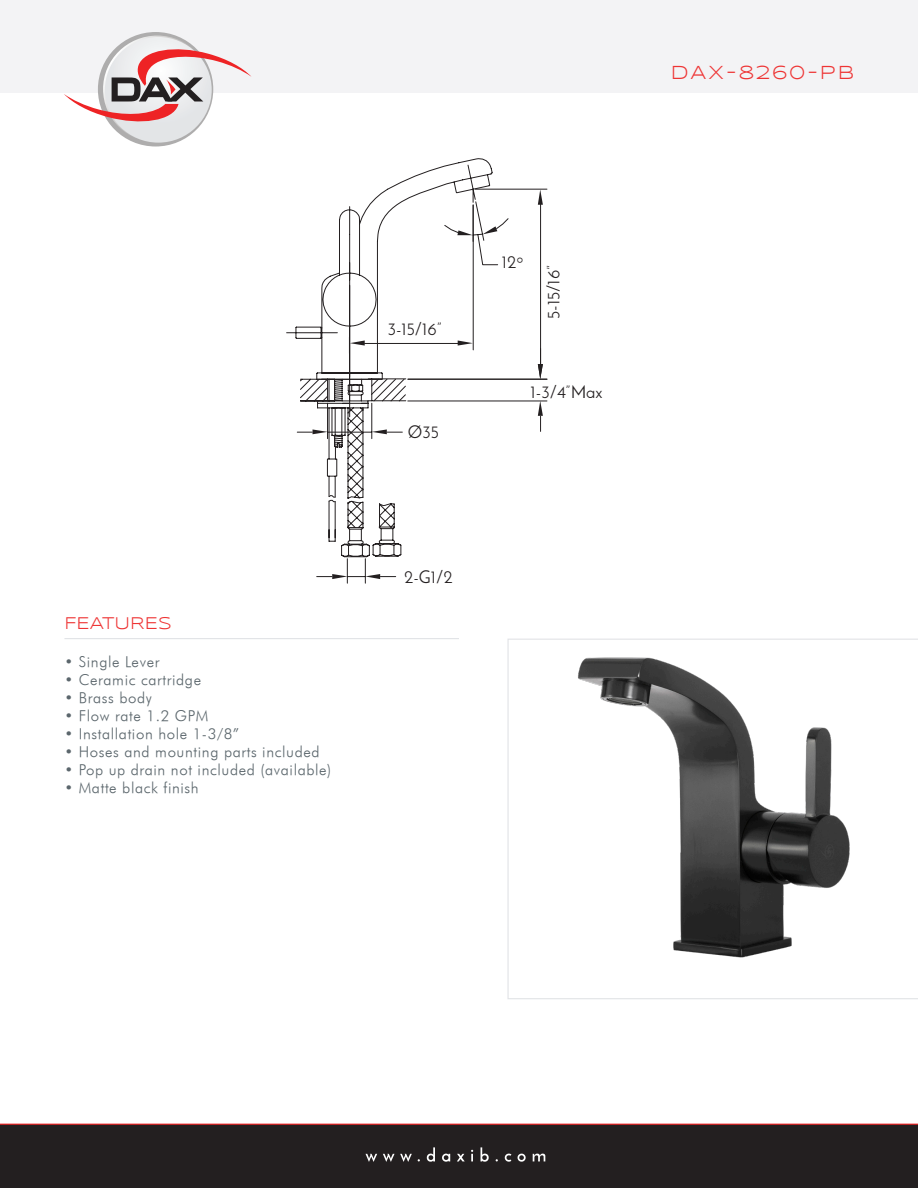
<style>
.page{position:relative;width:918px;height:1188px;background:#fff}
.page>*{position:absolute;margin:0;border:0;box-sizing:border-box;transform-origin:0 0}
.t1{font:19.5px "Syncopate";letter-spacing:.1em;color:#ee3434}
.t2{font:17.55px "Josefin Sans";color:#231f20}
.t3{font:17.55px "Syncopate";color:#ee3434}
.t4{font:italic 15px "Futura";letter-spacing:.04em;color:#5b666c}
</style>
<div class="page">
<div style="left:0;top:0;width:918px;height:144px;background:#f3f3f5"></div>
<div style="left:0;top:1124px;width:918px;height:64px;background:#231f20"></div>
<hr style="left:0;top:1124px;width:918px;height:1px;background:#ee2325">
<svg style="left:196px;top:1124px;width:526px;height:38px"></svg>
<div style="left:0;top:93px;width:918px;height:65px;background:#fff"></div>
<svg style="left:64px;top:36px;width:187px;height:107px"></svg>
<hr style="left:64px;top:638px;width:395px;height:1px;background:#e2e4e7">
<svg style="left:507px;top:639px;width:411px;height:360px"></svg>
<img style="left:572px;top:656px;width:287px;height:308px">
<svg style="left:328px;top:188px;width:220px;height:370px"></svg>
<svg style="left:538px;top:190px;width:5px;height:15px"></svg>
<svg style="left:317px;top:559px;width:79px;height:24px"></svg>
<hr style="left:408px;top:401px;width:139px;height:1px;background:#231f20">
<hr style="left:408px;top:379px;width:139px;height:1px;background:#231f20">
<svg style="left:538px;top:401px;width:5px;height:30px"></svg>
<svg style="left:538px;top:348px;width:5px;height:31px"></svg>
<svg style="left:286px;top:158px;width:223px;height:344px"></svg>
<svg style="left:482px;top:226px;width:15px;height:8px"></svg>
<svg style="left:457px;top:230px;width:16px;height:5px"></svg>
<p class="t1" style="left:671px;top:61px;width:185px">DAX-8260-pb</p>
<p class="t3" style="left:64px;top:613px;width:109px">FEATURES</p>
<p class="t4" style="left:64px;top:653px;width:97px">• Single Lever</p>
<p class="t4" style="left:64px;top:671px;width:138px">• Ceramic cartridge</p>
<p class="t4" style="left:64px;top:689px;width:89px">• Brass body</p>
<p class="t4" style="left:64px;top:707px;width:145px">• Flow rate 1.2 GPM</p>
<p class="t4" style="left:64px;top:725px;width:176px">• Installation hole 1-3/8”</p>
<p class="t4" style="left:64px;top:743px;width:257px">• Hoses and mounting parts included</p>
<p class="t4" style="left:64px;top:761px;width:268px">• Pop up drain not included (available)</p>
<p class="t4" style="left:64px;top:779px;width:136px">• Matte black finish</p>
<p class="t2" style="left:388px;top:319px;width:56px">3-15/16”</p>
<p class="t2" style="left:408px;top:421px;width:32px">Ø35</p>
<p class="t2" style="left:502px;top:251px;width:23px">12º</p>
<p class="t2" style="left:543px;top:319px;width:56px;rotate:-90deg">5-15/16”</p>
<p class="t2" style="left:531px;top:381px;width:73px">1-3/4”Max</p>
<p class="t2" style="left:404px;top:566px;width:50px">2-G1/2</p>
</div>
